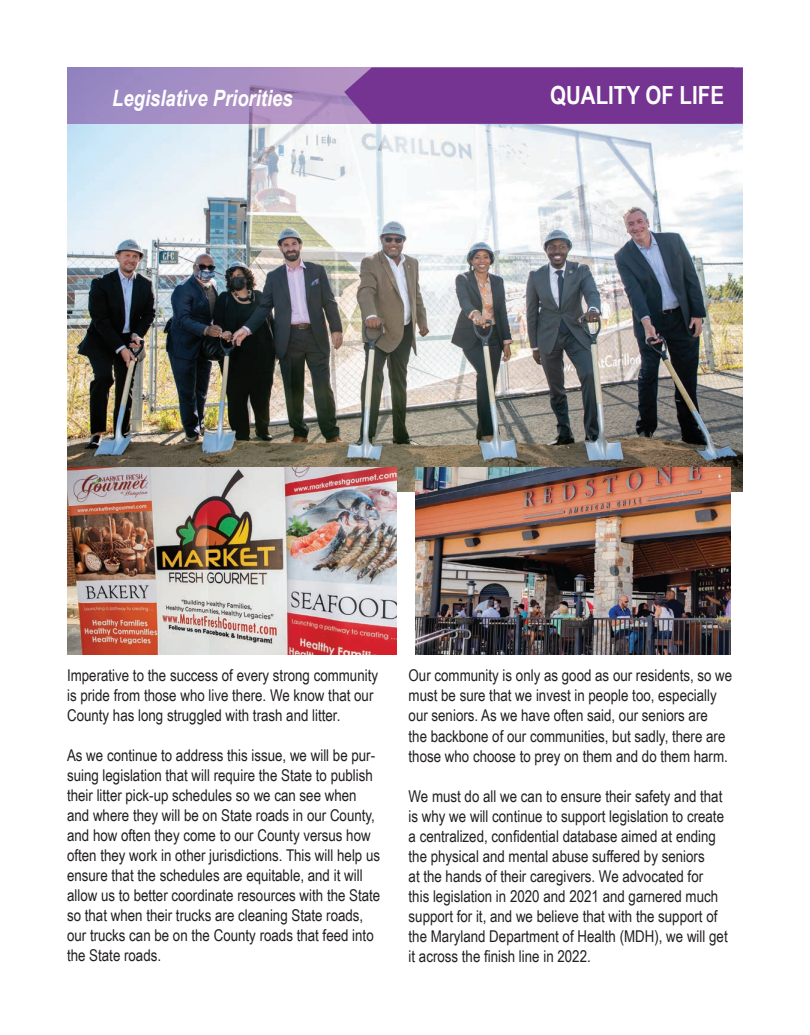
<style>
.page{position:relative;width:810px;height:1035px;background:#fff}
.page>*{position:absolute;margin:0;border:0;box-sizing:border-box;transform-origin:0 0}
.t1{font:700 25px "Arial Narrow";color:#fff}
.t2{font:italic 700 22.5px "Arial Narrow";color:#fff}
.t3{font:16.25px/20px "Arial Narrow";color:#231f20}
</style>
<div class="page">
<img style="left:68px;top:124px;width:675px;height:367px">
<svg style="left:68px;top:68px;width:276px;height:56px;background:#a48dc2"></svg>
<div style="left:344px;top:68px;width:399px;height:56px;background:#753392"></div>
<img style="left:68px;top:467px;width:328px;height:187px">
<img style="left:416px;top:467px;width:315px;height:187px">
<h2 class="t2" style="left:112px;top:82px;width:182px">Legislative Priorities</h2>
<h1 class="t1" style="left:550px;top:76px;width:175px">QUALITY OF LIFE</h1>
<p class="t3" style="left:67px;top:664px;width:313px">Imperative to the success of every strong community is pride from those who live there. We know that our<br>County has long struggled with trash and litter.</p>
<p class="t3" style="left:67px;top:744px;width:315px">As we continue to address this issue, we will be pur&shy;suing legislation that will require the State to publish their litter pick-up schedules so we can see when and where they will be on State roads in our County, and how often they come to our County versus how often they work in other jurisdictions. This will help us ensure that the schedules are equitable, and it will allow us to better coordinate resources with the State so that when their trucks are cleaning State roads, our trucks can be on the County roads that feed into the State roads.</p>
<p class="t3" style="left:409px;top:665px;width:325px">Our community is only as good as our residents, so we must be sure that we invest in people too, especially our seniors. As we have often said, our seniors are<br>the backbone of our communities, but sadly, there are those who choose to prey on them and do them harm.</p>
<p class="t3" style="left:409px;top:785px;width:321px">We must do all we can to ensure their safety and that is why we will continue to support legislation to create a centralized, confidential database aimed at ending the physical and mental abuse suffered by seniors<br>at the hands of their caregivers. We advocated for this legislation in 2020 and 2021 and garnered much support for it, and we believe that with the support of the Maryland Department of Health (MDH), we will get it across the finish line in 2022.</p>
</div>
